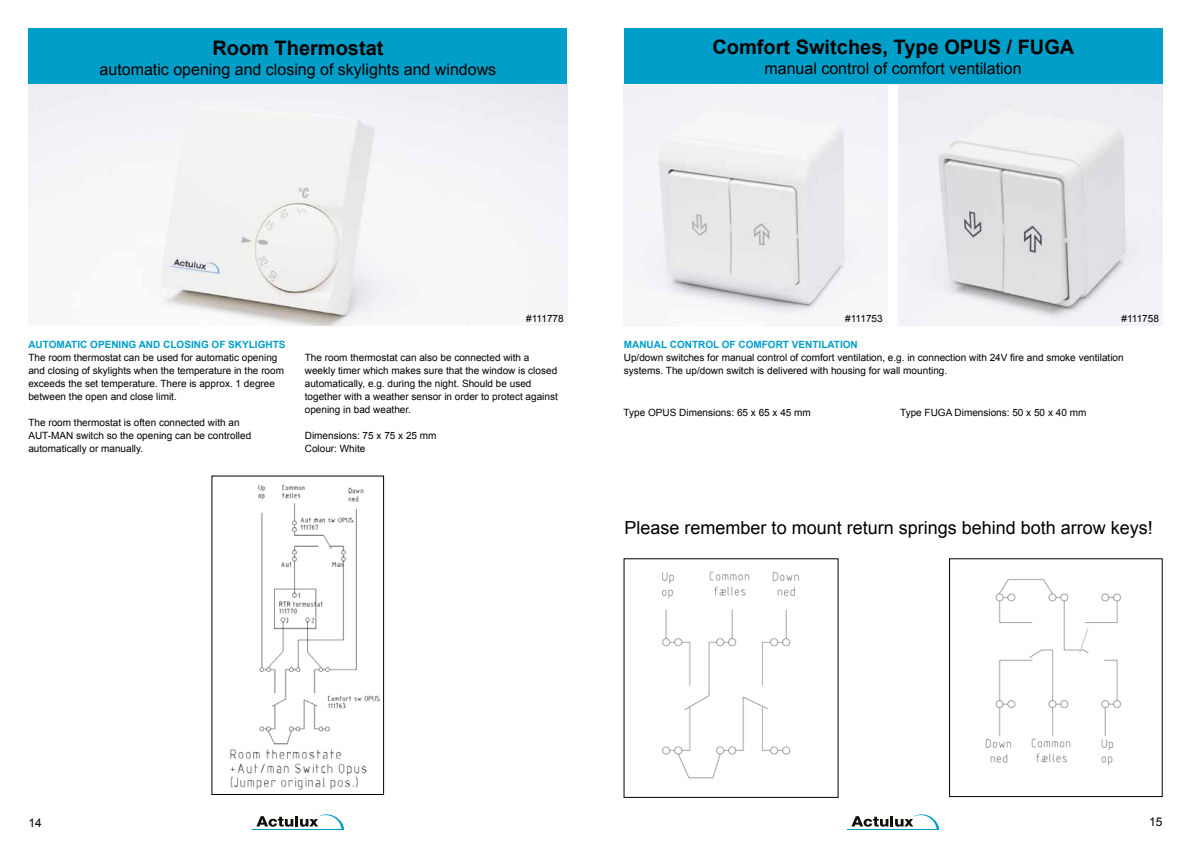
<style>
.page{position:relative;width:1191px;height:842px;background:#fff}
.page>*{position:absolute;margin:0;border:0;box-sizing:border-box;transform-origin:0 0}
.t1{font:700 20px "Arial";color:#000}
.t2{font:18px "Arial";color:#000}
.t3{font:16px "Arial";color:#000}
.t4{font:12px "Arial";color:#000}
.t5{font:10px/13px "Arial";color:#000}
.t6{font:700 10px "Arial";color:#009fc9}
</style>
<div class="page">
<div style="left:623px;top:28px;width:539px;height:56px;background:#009fc9"></div>
<hr style="left:847px;top:829px;width:92px;height:1px;background:#009dc7">
<svg style="left:851px;top:814px;width:88px;height:15px"></svg>
<img style="left:624px;top:85px;width:263px;height:230px">
<img style="left:662px;top:571px;width:137px;height:208px">
<div style="left:29px;top:28px;width:538px;height:56px;background:#009fc9"></div>
<hr style="left:252px;top:829px;width:92px;height:1px;background:#009dc7">
<svg style="left:256px;top:814px;width:88px;height:15px"></svg>
<img style="left:28px;top:84px;width:539px;height:241px">
<img style="left:230px;top:484px;width:150px;height:306px">
<div style="left:212px;top:476px;width:172px;height:319px;border:1px solid #000"></div>
<img style="left:899px;top:84px;width:263px;height:241px">
<img style="left:985px;top:579px;width:137px;height:187px">
<div style="left:949px;top:559px;width:213px;height:238px;border:1px solid #000"></div>
<svg style="left:1078px;top:627px;width:11px;height:27px"></svg>
<div style="left:1082px;top:653px;width:21px;height:9px;background:#fff"></div>
<h1 class="t1" style="left:212px;top:34px;width:173px">Room Thermostat</h1>
<h3 class="t3" style="left:100px;top:59px;width:398px">automatic opening and closing of skylights and windows</h3>
<h1 class="t1" style="left:712px;top:34px;width:363px">Comfort Switches, Type OPUS / FUGA</h1>
<h3 class="t3" style="left:764px;top:58px;width:258px">manual control of comfort ventilation</h3>
<p class="t5" style="left:1113px;top:306px;width:39px">#111753</p>
<p class="t5" style="left:526px;top:312px;width:39px">#111778</p>
<p class="t5" style="left:845px;top:312px;width:39px">#111753</p>
<p class="t5" style="left:1121px;top:312px;width:39px">#111758</p>
<p class="t6" style="left:28px;top:338px;width:259px">AUTOMATIC OPENING AND CLOSING OF SKYLIGHTS</p>
<p class="t5" style="left:28px;top:351px;width:257px">The room thermostat can be used for automatic opening and closing of skylights when the temperature in the room exceeds the set temperature. There is approx. 1 degree between the open and close limit.</p>
<p class="t5" style="left:28px;top:416px;width:224px">The room thermostat is often connected with an<br>AUT-MAN switch so the opening can be controlled automatically or manually.</p>
<p class="t5" style="left:305px;top:351px;width:254px">The room thermostat can also be connected with a weekly timer which makes sure that the window is closed automatically, e.g. during the night. Should be used together with a weather sensor in order to protect against opening in bad weather.</p>
<p class="t5" style="left:305px;top:429px;width:133px">Dimensions: 75 x 75 x 25 mm<br>Colour: White</p>
<p class="t6" style="left:624px;top:338px;width:235px">MANUAL CONTROL OF COMFORT VENTILATION</p>
<p class="t5" style="left:624px;top:351px;width:501px">Up/down switches for manual control of comfort ventilation, e.g. in connection with 24V fire and smoke ventilation systems. The up/down switch is delivered with housing for wall mounting.</p>
<p class="t5" style="left:623px;top:406px;width:189px">Type OPUS Dimensions: 65 x 65 x 45 mm</p>
<p class="t5" style="left:900px;top:406px;width:188px">Type FUGA Dimensions: 50 x 50 x 40 mm</p>
<h2 class="t2" style="left:624px;top:516px;width:530px">Please remember to mount return springs behind both arrow keys!</h2>
<p class="t4" style="left:28px;top:814px;width:15px">14</p>
<p class="t4" style="left:1149px;top:814px;width:15px">15</p>
</div>
